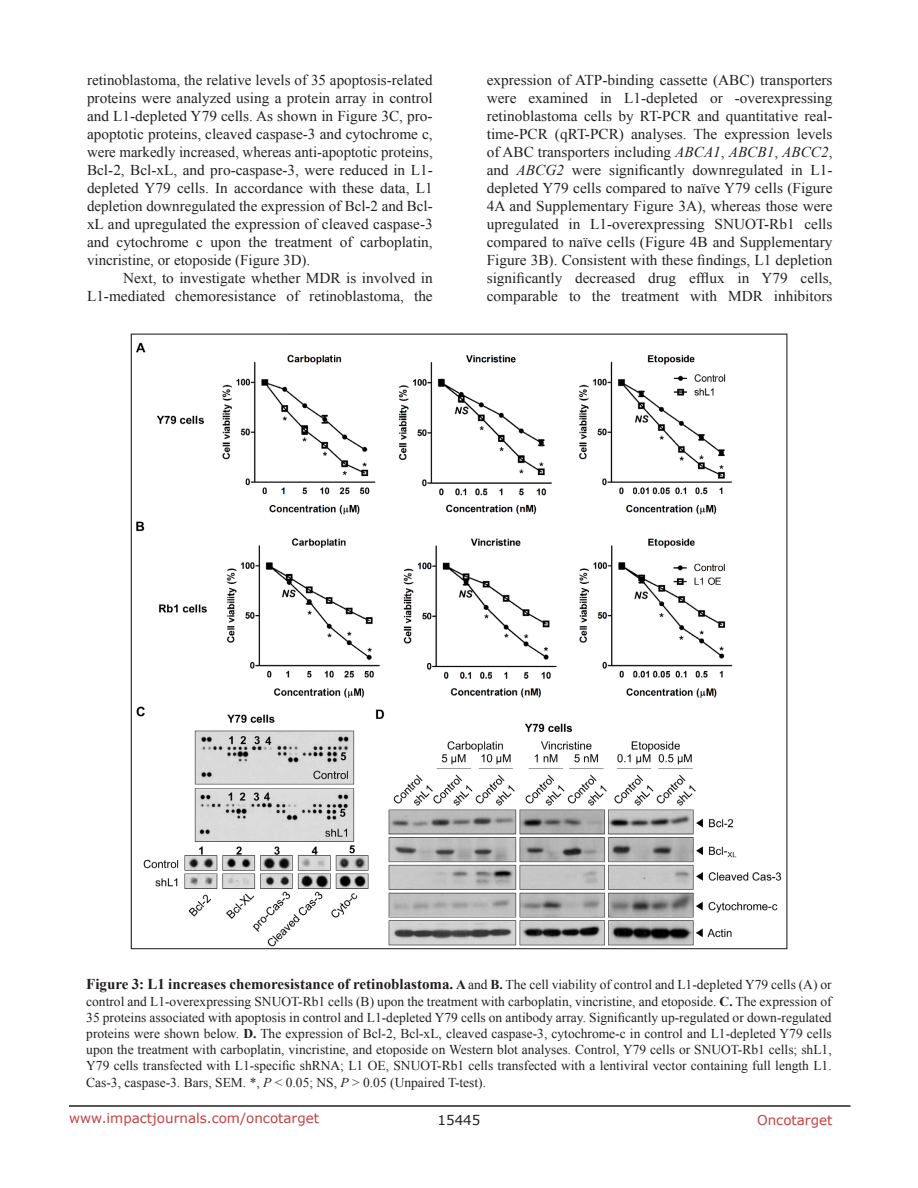
<style>
.page{position:relative;width:918px;height:1188px;background:#fff}
.page>*{position:absolute;margin:0;border:0;box-sizing:border-box;transform-origin:0 0}
.BodyText{font:15px/18px "Times New Roman";color:#231f20;text-align:justify}
.figuretext{font:13.5px/16.2px "Times New Roman";color:#231f20;text-align:justify}
.t1{font:13.5px "Verdana";color:#c24141}
.t2{font:13.5px "Verdana";color:#231f20}
.s1{font-style:italic}
.s2{font-weight:700;font-size:15px}
.s3{font-weight:700}
</style>
<div class="page">
<hr style="left:69px;top:1105px;width:781px;height:2px;background:#231f20">
<img style="left:130px;top:333px;width:658px;height:617px">
<p class="BodyText" style="left:87px;top:71px;width:347px">retinoblastoma, the relative levels of 35 apoptosis-related proteins were analyzed using a protein array in control and L1-depleted Y79 cells. As shown in Figure 3C, pro&shy;apoptotic proteins, cleaved caspase-3 and cytochrome c, were markedly increased, whereas anti-apoptotic proteins, Bcl-2, Bcl-xL, and pro-caspase-3, were reduced in L1- depleted Y79 cells. In accordance with these data, L1 depletion downregulated the expression of Bcl-2 and Bcl&shy;xL and upregulated the expression of cleaved caspase-3 and cytochrome c upon the treatment of carboplatin, vincristine, or etoposide (Figure 3D).</p>
<p class="BodyText" style="left:87px;top:269px;width:347px;text-align:right">Next, to investigate whether MDR is involved in<br>L1-mediated chemoresistance of retinoblastoma, the</p>
<p class="BodyText" style="left:487px;top:71px;width:347px">expression of ATP-binding cassette (ABC) transporters were examined in L1-depleted or -overexpressing retinoblastoma cells by RT-PCR and quantitative real&shy;time-PCR (qRT-PCR) analyses. The expression levels of ABC transporters including <span class="s1">ABCA1</span>, <span class="s1">ABCB1</span>, <span class="s1">ABCC2</span>, and <span class="s1">ABCG2</span> were significantly downregulated in L1- depleted Y79 cells compared to naïve Y79 cells (Figure 4A and Supplementary Figure 3A), whereas those were upregulated in L1-overexpressing SNUOT-Rb1 cells compared to naïve cells (Figure 4B and Supplementary Figure 3B). Consistent with these findings, L1 depletion significantly decreased drug efflux in Y79 cells, comparable to the treatment with MDR inhibitors</p>
<p class="figuretext" style="left:86px;top:977px;width:747px"><span class="s2">Figure 3: L1 increases chemoresistance of retinoblastoma.</span> <span class="s3">A</span> and <span class="s3">B.</span> The cell viability of control and L1-depleted Y79 cells (A) or control and L1-overexpressing SNUOT-Rb1 cells (B) upon the treatment with carboplatin, vincristine, and etoposide. <span class="s3">C.</span> The expression of 35 proteins associated with apoptosis in control and L1-depleted Y79 cells on antibody array. Significantly up-regulated or down-regulated proteins were shown below. <span class="s3">D.</span> The expression of Bcl-2, Bcl-xL, cleaved caspase-3, cytochrome-c in control and L1-depleted Y79 cells upon the treatment with carboplatin, vincristine, and etoposide on Western blot analyses. Control, Y79 cells or SNUOT-Rb1 cells; shL1, Y79 cells transfected with L1-specific shRNA; L1 OE, SNUOT-Rb1 cells transfected with a lentiviral vector containing full length L1.<br>Cas-3, caspase-3. Bars, SEM. *, <span class="s1">P</span> &lt; 0.05; NS, <span class="s1">P</span> &gt; 0.05 (Unpaired T-test).</p>
<p class="t1" style="left:69px;top:1109px;width:252px">www.impactjournals.com/oncotarget</p>
<p class="t2" style="left:438px;top:1111px;width:44px">15445</p>
<p class="t1" style="left:757px;top:1111px;width:77px">Oncotarget</p>
</div>
